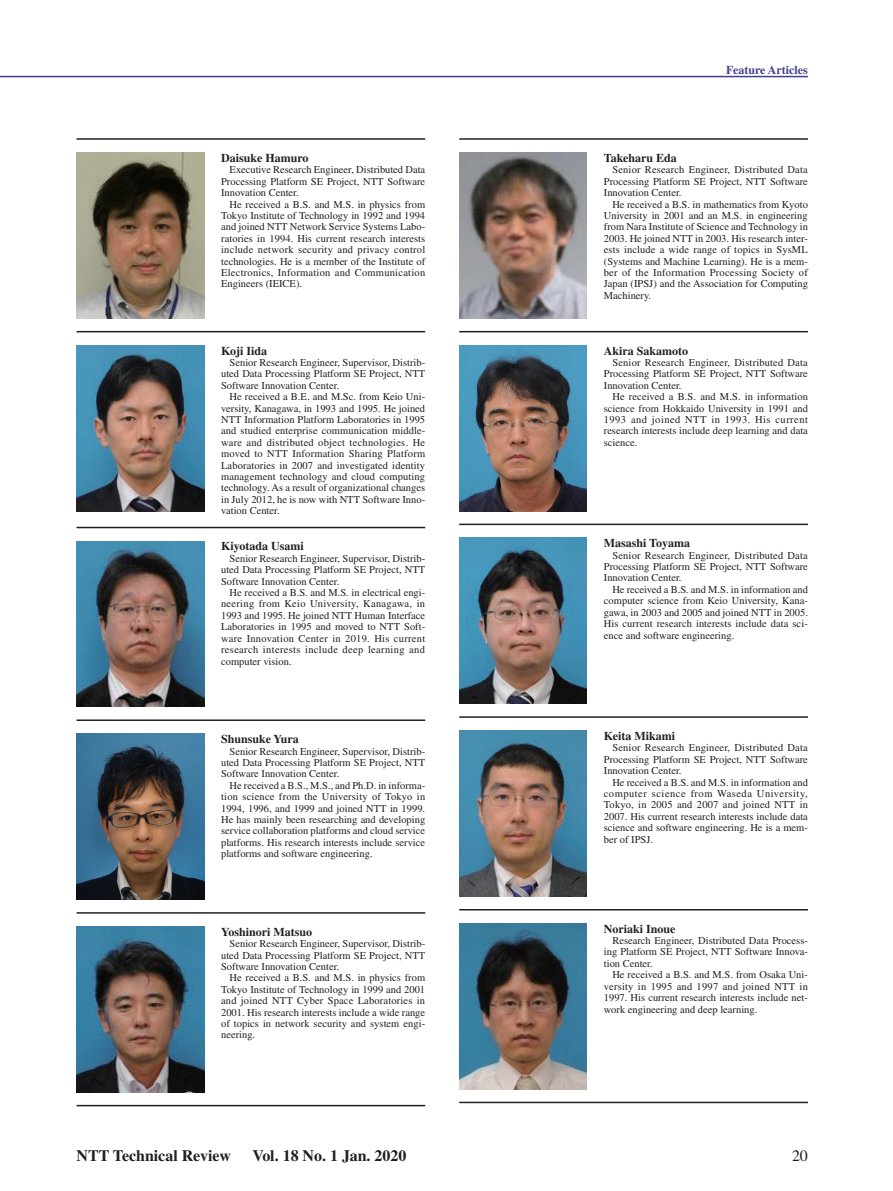
<style>
.page{position:relative;width:893px;height:1191px;background:#fff}
.page>*{position:absolute;margin:0;border:0;box-sizing:border-box;transform-origin:0 0}
.t1{font:700 15.9px "Times";color:#231f20}
.t2{font:15.9px "Times";color:#231f20}
.t3{font:700 12px "Times";color:#231f20}
.t4{font:700 12px "Times";color:#413f8e}
.t5{font:10.5px/11.4px "Times";color:#231f20;text-align:justify}
</style>
<div class="page">
<hr style="left:0;top:76px;width:808px;height:1px;background:#413f8e">
<hr style="left:77px;top:138px;width:348px;height:2px;background:#231f20">
<hr style="left:459px;top:138px;width:349px;height:2px;background:#231f20">
<hr style="left:459px;top:331px;width:349px;height:1px;background:#231f20">
<hr style="left:459px;top:523px;width:349px;height:2px;background:#231f20">
<hr style="left:459px;top:716px;width:349px;height:2px;background:#231f20">
<hr style="left:459px;top:909px;width:349px;height:1px;background:#231f20">
<hr style="left:77px;top:527px;width:348px;height:1px;background:#231f20">
<hr style="left:77px;top:719px;width:348px;height:2px;background:#231f20">
<hr style="left:77px;top:912px;width:348px;height:1px;background:#231f20">
<hr style="left:77px;top:331px;width:348px;height:1px;background:#231f20">
<hr style="left:459px;top:1101px;width:349px;height:2px;background:#231f20">
<hr style="left:77px;top:1104px;width:348px;height:2px;background:#231f20">
<img style="left:77px;top:152px;width:127px;height:166px">
<img style="left:459px;top:153px;width:128px;height:165px">
<img style="left:459px;top:345px;width:128px;height:166px">
<img style="left:459px;top:538px;width:128px;height:166px">
<img style="left:459px;top:730px;width:128px;height:166px">
<img style="left:459px;top:923px;width:128px;height:166px">
<img style="left:77px;top:541px;width:127px;height:166px">
<img style="left:77px;top:733px;width:127px;height:166px">
<img style="left:77px;top:926px;width:127px;height:166px">
<img style="left:77px;top:345px;width:127px;height:166px">
<p class="t3" style="left:221px;top:151px;width:89px">Daisuke Hamuro</p>
<p class="t5" style="left:221px;top:164px;width:206px;text-indent:9px">Executive Research Engineer, Distributed Data Processing Platform SE Project, NTT Software Innovation Center.</p>
<p class="t5" style="left:221px;top:198px;width:206px;text-indent:9px">He received a B.S. and M.S. in physics from Tokyo Institute of Technology in 1992 and 1994 and joined NTT Network Service Systems Labo&shy;ratories in 1994. His current research interests include network security and privacy control technologies. He is a member of the Institute of Electronics, Information and Communication Engineers (IEICE).</p>
<p class="t3" style="left:221px;top:343px;width:48px">Koji Iida</p>
<p class="t5" style="left:221px;top:357px;width:206px;text-indent:9px">Senior Research Engineer, Supervisor, Distrib&shy;uted Data Processing Platform SE Project, NTT Software Innovation Center.</p>
<p class="t5" style="left:221px;top:391px;width:206px;text-indent:9px">He received a B.E. and M.Sc. from Keio Uni&shy;versity, Kanagawa, in 1993 and 1995. He joined NTT Information Platform Laboratories in 1995 and studied enterprise communication middle&shy;ware and distributed object technologies. He moved to NTT Information Sharing Platform Laboratories in 2007 and investigated identity management technology and cloud computing technology. As a result of organizational changes in July 2012, he is now with NTT Software Inno&shy;vation Center.</p>
<p class="t3" style="left:221px;top:539px;width:84px">Kiyotada Usami</p>
<p class="t5" style="left:221px;top:552px;width:206px;text-indent:9px">Senior Research Engineer, Supervisor, Distrib&shy;uted Data Processing Platform SE Project, NTT Software Innovation Center.</p>
<p class="t5" style="left:221px;top:587px;width:206px;text-indent:9px">He received a B.S. and M.S. in electrical engi&shy;neering from Keio University, Kanagawa, in 1993 and 1995. He joined NTT Human Interface Laboratories in 1995 and moved to NTT Soft&shy;ware Innovation Center in 2019. His current research interests include deep learning and computer vision.</p>
<p class="t3" style="left:221px;top:732px;width:79px">Shunsuke Yura</p>
<p class="t5" style="left:221px;top:745px;width:206px;text-indent:9px">Senior Research Engineer, Supervisor, Distrib&shy;uted Data Processing Platform SE Project, NTT Software Innovation Center.</p>
<p class="t5" style="left:221px;top:779px;width:206px;text-indent:9px">He received a B.S., M.S., and Ph.D. in informa&shy;tion science from the University of Tokyo in 1994, 1996, and 1999 and joined NTT in 1999.<br>He has mainly been researching and developing service collaboration platforms and cloud service platforms. His research interests include service platforms and software engineering.</p>
<p class="t3" style="left:221px;top:924px;width:93px">Yoshinori Matsuo</p>
<p class="t5" style="left:221px;top:938px;width:206px;text-indent:9px">Senior Research Engineer, Supervisor, Distrib&shy;uted Data Processing Platform SE Project, NTT Software Innovation Center.</p>
<p class="t5" style="left:221px;top:972px;width:206px;text-indent:9px">He received a B.S. and M.S. in physics from Tokyo Institute of Technology in 1999 and 2001 and joined NTT Cyber Space Laboratories in 2001. His research interests include a wide range of topics in network security and system engi&shy;neering.</p>
<p class="t4" style="left:726px;top:63px;width:83px">Feature Articles</p>
<p class="t3" style="left:604px;top:151px;width:75px">Takeharu Eda</p>
<p class="t5" style="left:604px;top:164px;width:206px;text-indent:9px">Senior Research Engineer, Distributed Data Processing Platform SE Project, NTT Software Innovation Center.</p>
<p class="t5" style="left:604px;top:198px;width:206px;text-indent:9px">He received a B.S. in mathematics from Kyoto University in 2001 and an M.S. in engineering from Nara Institute of Science and Technology in 2003. He joined NTT in 2003. His research inter&shy;ests include a wide range of topics in SysML (Systems and Machine Learning). He is a mem&shy;ber of the Information Processing Society of Japan (IPSJ) and the Association for Computing Machinery.</p>
<p class="t3" style="left:604px;top:343px;width:86px">Akira Sakamoto</p>
<p class="t5" style="left:604px;top:357px;width:206px;text-indent:9px">Senior Research Engineer, Distributed Data Processing Platform SE Project, NTT Software Innovation Center.</p>
<p class="t5" style="left:604px;top:391px;width:206px;text-indent:9px">He received a B.S. and M.S. in information science from Hokkaido University in 1991 and 1993 and joined NTT in 1993. His current research interests include deep learning and data science.</p>
<p class="t3" style="left:604px;top:536px;width:88px">Masashi Toyama</p>
<p class="t5" style="left:604px;top:549px;width:206px;text-indent:9px">Senior Research Engineer, Distributed Data Processing Platform SE Project, NTT Software Innovation Center.</p>
<p class="t5" style="left:604px;top:583px;width:206px;text-indent:9px">He received a B.S. and M.S. in information and computer science from Keio University, Kana&shy;gawa, in 2003 and 2005 and joined NTT in 2005.<br>His current research interests include data sci&shy;ence and software engineering.</p>
<p class="t3" style="left:604px;top:728px;width:73px">Keita Mikami</p>
<p class="t5" style="left:604px;top:742px;width:206px;text-indent:9px">Senior Research Engineer, Distributed Data Processing Platform SE Project, NTT Software Innovation Center.</p>
<p class="t5" style="left:604px;top:776px;width:206px;text-indent:9px">He received a B.S. and M.S. in information and computer science from Waseda University, Tokyo, in 2005 and 2007 and joined NTT in 2007. His current research interests include data science and software engineering. He is a mem&shy;ber of IPSJ.</p>
<p class="t3" style="left:604px;top:921px;width:73px">Noriaki Inoue</p>
<p class="t5" style="left:604px;top:934px;width:206px;text-indent:9px">Research Engineer, Distributed Data Process&shy;ing Platform SE Project, NTT Software Innova&shy;tion Center.</p>
<p class="t5" style="left:604px;top:969px;width:206px;text-indent:9px">He received a B.S. and M.S. from Osaka Uni&shy;versity in 1995 and 1997 and joined NTT in 1997. His current research interests include net&shy;work engineering and deep learning.</p>
<h1 class="t1" style="left:77px;top:1146px;width:156px">NTT Technical Review</h1>
<h1 class="t1" style="left:252px;top:1146px;width:156px">Vol. 18 No. 1 Jan. 2020</h1>
<h1 class="t2" style="left:792px;top:1146px;width:17px">20</h1>
</div>
